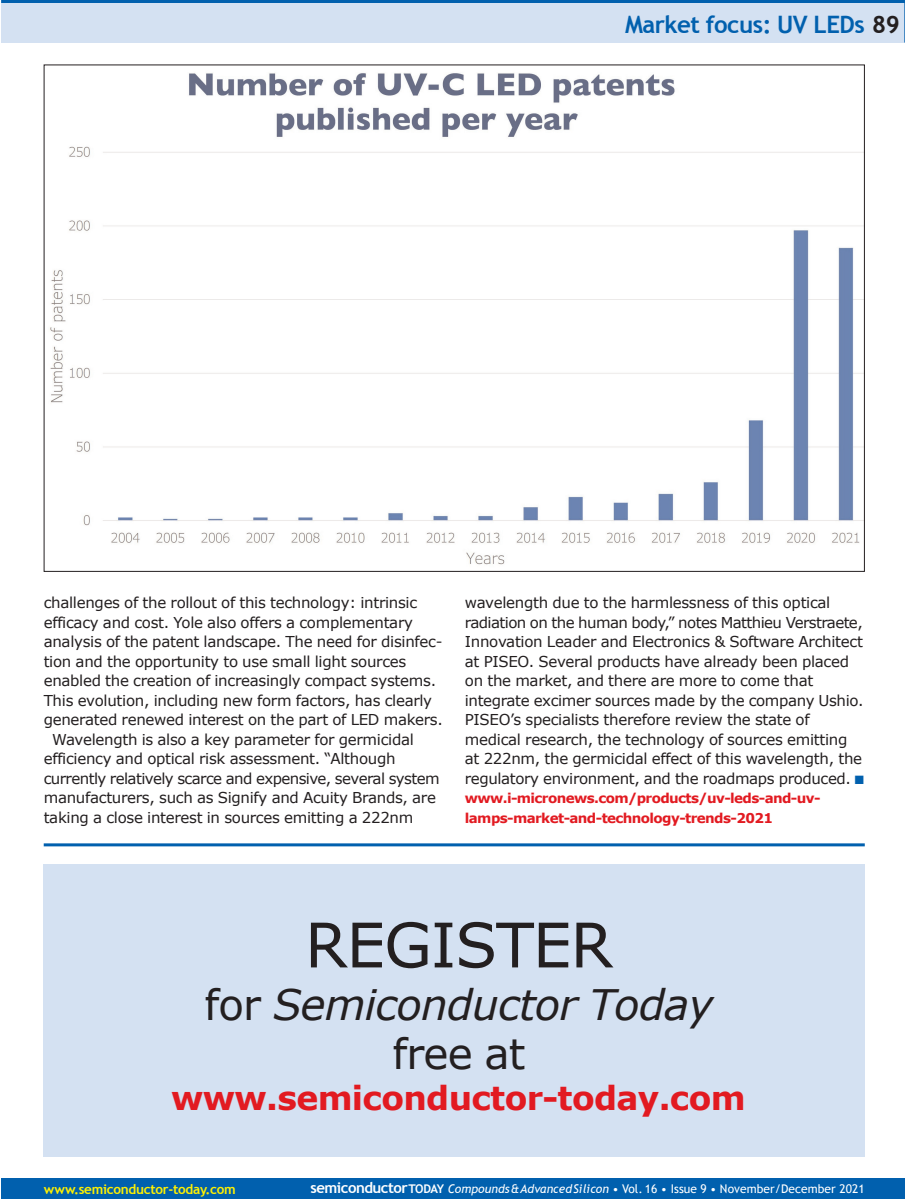
<style>
.page{position:relative;width:905px;height:1199px;background:#fff}
.page>*{position:absolute;margin:0;border:0;box-sizing:border-box;transform-origin:0 0}
.t1{font:61.5px "Verdana";letter-spacing:-.02em;color:#231f20}
.t2{font:italic 42px/49.5px "Verdana";letter-spacing:-.02em;color:#231f20;text-align:center}
.t3{font:700 33px "Verdana";letter-spacing:-.02em;color:#e21a21}
.t4{font:700 24px "Trebuchet MS";letter-spacing:-.02em;color:#0160ae}
.t5{font:15px/19.5px "Verdana";letter-spacing:-.02em;color:#231f20}
.t6{font:15px "Verdana";letter-spacing:-.04em;color:#231f20}
.t7{font:700 13.5px/19.5px "Verdana";letter-spacing:-.045em;color:#e21a21}
.t8{font:700 13.5px "Trebuchet MS";letter-spacing:-.02em;color:#fff101}
.t9{font:12px "Trebuchet MS";letter-spacing:.005em;color:#fff}
.s1{color:#231f20}
.s2{color:#0160ae}
.s3{font-style:normal}
.s4{font-weight:700;font-size:15px}
.s5{font-weight:700}
.s6{font-style:italic}
</style>
<div class="page">
<div style="left:1px;top:0;width:903px;height:43px;background:#d4e1f2"></div>
<hr style="left:904px;top:0;width:1px;height:43px;background:#0160ae">
<hr style="left:1px;top:0;width:903px;height:3px;background:#0160ae">
<div style="left:1px;top:1178px;width:903px;height:20px;background:#0160ae"></div>
<img style="left:50px;top:146px;width:812px;height:419px">
<img style="left:189px;top:73px;width:486px;height:64px">
<div style="left:44px;top:864px;width:820px;height:293px;background:#d4e1f2"></div>
<hr style="left:44px;top:843px;width:820px;height:3px;background:#0160ae">
<p class="t4" style="left:625px;top:10px;width:276px">Market focus: UV LEDs <span class="s1">89</span></p>
<p class="t5" style="left:44px;top:592px;width:375px">challenges of the rollout of this technology: intrinsic</p>
<p class="t5" style="left:44px;top:612px;width:371px">efficacy and cost. Yole also offers a complementary</p>
<p class="t5" style="left:44px;top:631px;width:400px">analysis of the patent landscape. The need for disinfec-</p>
<p class="t5" style="left:44px;top:651px;width:364px">tion and the opportunity to use small light sources</p>
<p class="t5" style="left:44px;top:670px;width:394px">enabled the creation of increasingly compact systems.</p>
<p class="t5" style="left:44px;top:690px;width:390px">This evolution, including new form factors, has clearly</p>
<p class="t5" style="left:44px;top:709px;width:401px">generated renewed interest on the part of LED makers.</p>
<p class="t5" style="left:52px;top:729px;width:363px">Wavelength is also a key parameter for germicidal</p>
<p class="t5" style="left:44px;top:748px;width:353px">efficiency and optical risk assessment. “Although</p>
<p class="t6" style="left:44px;top:768px;width:397px">currently relatively scarce and expensive, several system</p>
<p class="t5" style="left:44px;top:787px;width:394px">manufacturers, such as Signify and Acuity Brands, are</p>
<p class="t5" style="left:44px;top:807px;width:371px">taking a close interest in sources emitting a 222nm</p>
<p class="t5" style="left:465px;top:592px;width:401px">wavelength due to the harmlessness of this optical radiation on the human body,” notes Matthieu Verstraete, Innovation Leader and Electronics &amp; Software Architect at PISEO. Several products have already been placed on the market, and there are more to come that integrate excimer sources made by the company Ushio.<br>PISEO’s specialists therefore review the state of medical research, the technology of sources emitting at 222nm, the germicidal effect of this wavelength, the regulatory environment, and the roadmaps produced. <span class="s2">■</span></p>
<p class="t7" style="left:465px;top:788px;width:357px">www.i-micronews.com/products/uv-leds-and-uv&shy;lamps-market-and-technology-trends-2021</p>
<p class="t1" style="left:305px;top:905px;width:310px">REGISTER</p>
<p class="t2" style="left:204px;top:978px;width:510px"><span class="s3">for</span> Semiconductor Today <span class="s3">free at</span></p>
<p class="t3" style="left:171px;top:1076px;width:576px">www.semiconductor-today.com</p>
<p class="t8" style="left:44px;top:1180px;width:194px">www.semiconductor-today.com</p>
<p class="t9" style="left:310px;top:1181px;width:555px"><span class="s4">semiconductor</span><span class="s5">TODAY</span> <span class="s6">Compounds&amp;AdvancedSilicon</span> • Vol. 16 • Issue 9 • November/December 2021</p>
</div>
